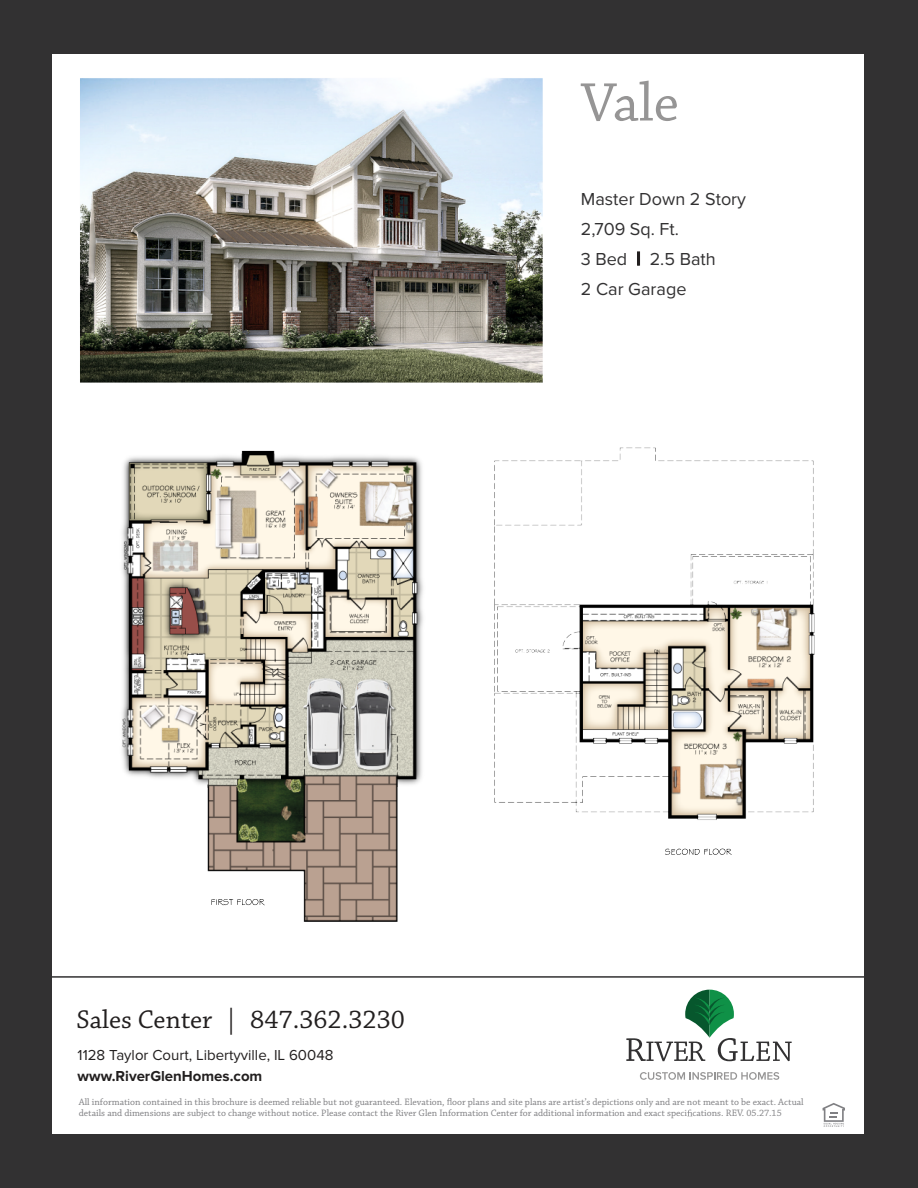
<style>
.page{position:relative;width:918px;height:1188px;background:#323132}
.page>*{position:absolute;margin:0;border:0;box-sizing:border-box;transform-origin:0 0}
.t1{font:57px "Chaparral Pro";color:#969595}
.t2{font:27px "Chaparral Pro";color:#221f1f}
.t3{font:18px/30px "Proxima Nova";color:#323132}
.t4{font:15px "Proxima Nova";color:#221f1f}
.t5{font:700 15px "Proxima Nova";color:#221f1f}
.t6{font:9.75px/11.7px "Chaparral Pro";color:#808083}
.s1{font-weight:700;color:#221f1f}
</style>
<div class="page">
<div style="left:52px;top:54px;width:812px;height:1080px;background:#fff"></div>
<div style="left:637px;top:251px;width:3px;height:15px;border:2px solid #221f1f"></div>
<svg style="left:447px;top:1098px;width:5px;height:7px"></svg>
<svg style="left:687px;top:1110px;width:5px;height:6px"></svg>
<svg style="left:823px;top:1103px;width:22px;height:24px"></svg>
<hr style="left:33px;top:976px;width:858px;height:2px;background:#323132">
<img style="left:122px;top:447px;width:693px;height:474px">
<svg style="left:626px;top:990px;width:166px;height:71px"></svg>
<svg style="left:640px;top:1072px;width:139px;height:8px"></svg>
<svg style="left:211px;top:899px;width:54px;height:6px"></svg>
<svg style="left:665px;top:849px;width:67px;height:6px"></svg>
<img style="left:80px;top:78px;width:463px;height:304px">
<h1 class="t1" style="left:581px;top:71px;width:100px">Vale</h1>
<h3 class="t3" style="left:581px;top:184px;width:167px">Master Down 2 Story<br>2,709 Sq. Ft.<br>3 Bed <span class="s1">|</span> 2.5 Bath<br>2 Car Garage</h3>
<h2 class="t2" style="left:76px;top:1004px;width:330px">Sales Center | 847.362.3230</h2>
<h3 class="t4" style="left:78px;top:1046px;width:257px">1128 Taylor Court, Libertyville, IL 60048</h3>
<h3 class="t5" style="left:78px;top:1067px;width:186px">www.RiverGlenHomes.com</h3>
<p class="t6" style="left:79px;top:1096px;width:726px">All information contained in this brochure is deemed reliable but not guaranteed. Elevation, oor plans and site plans are artist’s depictions only and are not meant to be exact. Actual details and dimensions are subject to change without notice. Please contact the River Glen Information Center for additional information and exact speci cations. REV. 05.27.15</p>
</div>
